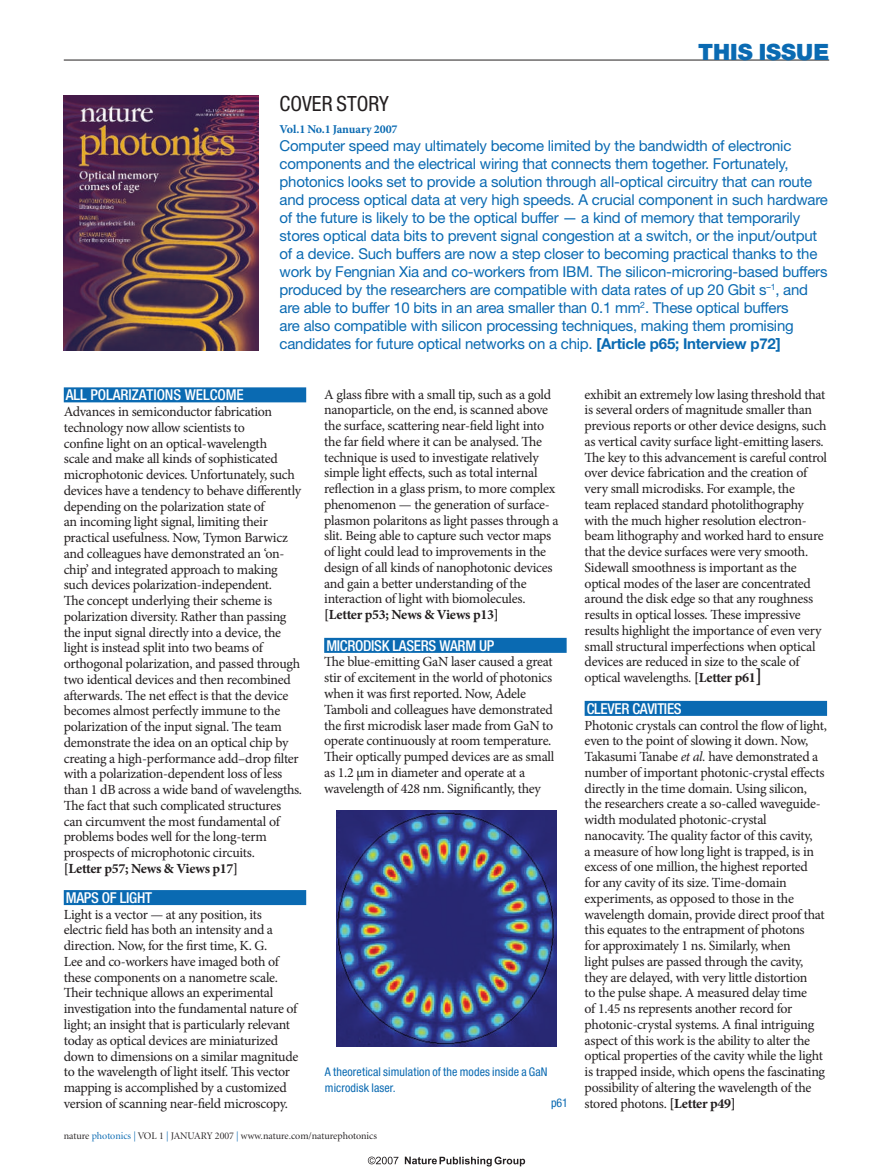
<style>
.page{position:relative;width:893px;height:1174px;background:#fff}
.page>*{position:absolute;margin:0;border:0;box-sizing:border-box;transform-origin:0 0}
.t1{font:900 22.5px "Helvetica Neue";color:#0a6ab2}
.t2{font:condensed 21px "Helvetica Neue";color:#231f20}
.t3{font:15px/18px "Helvetica Neue";letter-spacing:-.015em;color:#0a6ab2}
.t4{font:500 condensed 15px "Helvetica Neue";letter-spacing:-.02em;color:#fff}
.t5{font:13.95px/15.8px "Minion Pro";letter-spacing:-.02em;color:#231f20}
.t6{font:700 13.95px "Minion Pro";letter-spacing:-.02em;color:#231f20}
.t7{font:condensed 12px/15.8px "Helvetica Neue";letter-spacing:.01em;color:#0a6ab2}
.t8{font:700 12px "Minion Pro";letter-spacing:-.005em;color:#0a6ab2}
.t9{font:10.2px "Minion Display";color:#231f20}
.s1{font-weight:700}
.s2{color:#0a6ab2}
.s3{font-weight:700;font-size:19.5px}
.s4{font-style:italic}
</style>
<div class="page">
<hr style="left:64px;top:60px;width:765px;height:1px;background:#231f20">
<div style="left:64px;top:387px;width:242px;height:15px;background:#0a6ab2"></div>
<div style="left:64px;top:890px;width:242px;height:15px;background:#0a6ab2"></div>
<div style="left:324px;top:638px;width:243px;height:15px;background:#0a6ab2"></div>
<div style="left:585px;top:701px;width:242px;height:15px;background:#0a6ab2"></div>
<img style="left:64px;top:95px;width:194px;height:256px">
<img style="left:337px;top:810px;width:219px;height:236px">
<svg style="left:405px;top:1156px;width:120px;height:10px"></svg>
<svg style="left:368px;top:1156px;width:30px;height:8px"></svg>
<h1 class="t1" style="left:698px;top:44px;width:133px">THIS ISSUE</h1>
<h2 class="t2" style="left:280px;top:96px;width:111px">COVER STORY</h2>
<p class="t8" style="left:280px;top:125px;width:120px">Vol.1 No.1 January 2007</p>
<p class="t3" style="left:280px;top:138px;width:550px">Computer speed may ultimately become limited by the bandwidth of electronic components and the electrical wiring that connects them together. Fortunately, photonics looks set to provide a solution through all-optical circuitry that can route and process optical data at very high speeds. A crucial component in such hardware of the future is likely to be the optical buffer — a kind of memory that temporarily stores optical data bits to prevent signal congestion at a switch, or the input/output of a device. Such buffers are now a step closer to becoming practical thanks to the work by Fengnian Xia and co-workers from IBM. The silicon-microring-based buffers produced by the researchers are compatible with data rates of up 20 Gbit s<sup>–1</sup>, and are able to buffer 10 bits in an area smaller than 0.1 mm<sup>2</sup>. These optical buffers<br>are also compatible with silicon processing techniques, making them promising candidates for future optical networks on a chip. <span class="s1">[Article p65; Interview p72]</span></p>
<p class="t4" style="left:66px;top:389px;width:179px">ALL POLARIZATIONS WELCOME</p>
<p class="t5" style="left:64px;top:405px;width:240px">Advances in semiconductor fabrication technology now allow scientists to<br>confine light on an optical-wavelength<br>scale and make all kinds of sophisticated microphotonic devices. Unfortunately, such devices have a tendency to behave differently depending on the polarization state of<br>an incoming light signal, limiting their practical usefulness. Now, Tymon Barwicz and colleagues have demonstrated an ‘on&shy;chip’ and integrated approach to making such devices polarization-independent.<br>The concept underlying their scheme is polarization diversity. Rather than passing the input signal directly into a device, the light is instead split into two beams of orthogonal polarization, and passed through two identical devices and then recombined afterwards. The net effect is that the device becomes almost perfectly immune to the polarization of the input signal. The team demonstrate the idea on an optical chip by creating a high-performance add–drop filter with a polarization-dependent loss of less than 1 dB across a wide band of wavelengths.<br>The fact that such complicated structures can circumvent the most fundamental of problems bodes well for the long-term prospects of microphotonic circuits.</p>
<p class="t6" style="left:64px;top:863px;width:176px">[Letter p57; News &amp; Views p17]</p>
<p class="t4" style="left:66px;top:892px;width:88px">MAPS OF LIGHT</p>
<p class="t5" style="left:64px;top:907px;width:236px">Light is a vector — at any position, its electric field has both an intensity and a direction. Now, for the first time, K. G.<br>Lee and co-workers have imaged both of these components on a nanometre scale.<br>Their technique allows an experimental investigation into the fundamental nature of light; an insight that is particularly relevant today as optical devices are miniaturized down to dimensions on a similar magnitude to the wavelength of light itself. This vector mapping is accomplished by a customized version of scanning near-field microscopy.</p>
<p class="t5" style="left:324px;top:387px;width:236px">A glass fibre with a small tip, such as a gold nanoparticle, on the end, is scanned above the surface, scattering near-field light into the far field where it can be analysed. The technique is used to investigate relatively simple light effects, such as total internal reflection in a glass prism, to more complex phenomenon — the generation of surface&shy;plasmon polaritons as light passes through a slit. Being able to capture such vector maps of light could lead to improvements in the design of all kinds of nanophotonic devices and gain a better understanding of the interaction of light with biomolecules.</p>
<p class="t6" style="left:324px;top:609px;width:176px">[Letter p53; News &amp; Views p13]</p>
<p class="t4" style="left:326px;top:640px;width:170px">MICRODISK LASERS WARM UP</p>
<p class="t5" style="left:324px;top:655px;width:232px">The blue-emitting GaN laser caused a great stir of excitement in the world of photonics when it was first reported. Now, Adele Tamboli and colleagues have demonstrated the first microdisk laser made from GaN to operate continuously at room temperature.<br>Their optically pumped devices are as small as 1.2 μm in diameter and operate at a wavelength of 428 nm. Significantly, they</p>
<p class="t7" style="left:325px;top:1064px;width:224px">A theoretical simulation of the modes inside a GaN microdisk laser.</p>
<p class="t7" style="left:551px;top:1096px;width:18px">p61</p>
<p class="t9" style="left:64px;top:1131px;width:315px">nature <span class="s2">photonics |</span> VOL 1 <span class="s2">|</span> JANUARY 2007 <span class="s2">|</span> www.nature.com/naturephotonics</p>
<p class="t5" style="left:585px;top:387px;width:244px">exhibit an extremely low lasing threshold that is several orders of magnitude smaller than previous reports or other device designs, such as vertical cavity surface light-emitting lasers.<br>The key to this advancement is careful control over device fabrication and the creation of very small microdisks. For example, the<br>team replaced standard photolithography with the much higher resolution electron&shy;beam lithography and worked hard to ensure that the device surfaces were very smooth.<br>Sidewall smoothness is important as the optical modes of the laser are concentrated around the disk edge so that any roughness results in optical losses. These impressive results highlight the importance of even very small structural imperfections when optical devices are reduced in size to the scale of optical wavelengths. <span class="s1">[Letter p61</span><span class="s3">]</span></p>
<p class="t4" style="left:587px;top:703px;width:96px">CLEVER CAVITIES</p>
<p class="t5" style="left:585px;top:718px;width:244px">Photonic crystals can control the flow of light, even to the point of slowing it down. Now, Takasumi Tanabe <span class="s4">et al.</span> have demonstrated a number of important photonic-crystal effects directly in the time domain. Using silicon, the researchers create a so-called waveguide&shy;width modulated photonic-crystal nanocavity. The quality factor of this cavity,<br>a measure of how long light is trapped, is in excess of one million, the highest reported for any cavity of its size. Time-domain experiments, as opposed to those in the wavelength domain, provide direct proof that this equates to the entrapment of photons<br>for approximately 1 ns. Similarly, when<br>light pulses are passed through the cavity, they are delayed, with very little distortion<br>to the pulse shape. A measured delay time<br>of 1.45 ns represents another record for photonic-crystal systems. A final intriguing aspect of this work is the ability to alter the optical properties of the cavity while the light is trapped inside, which opens the fascinating possibility of altering the wavelength of the stored photons. <span class="s1">[Letter p49]</span></p>
</div>
